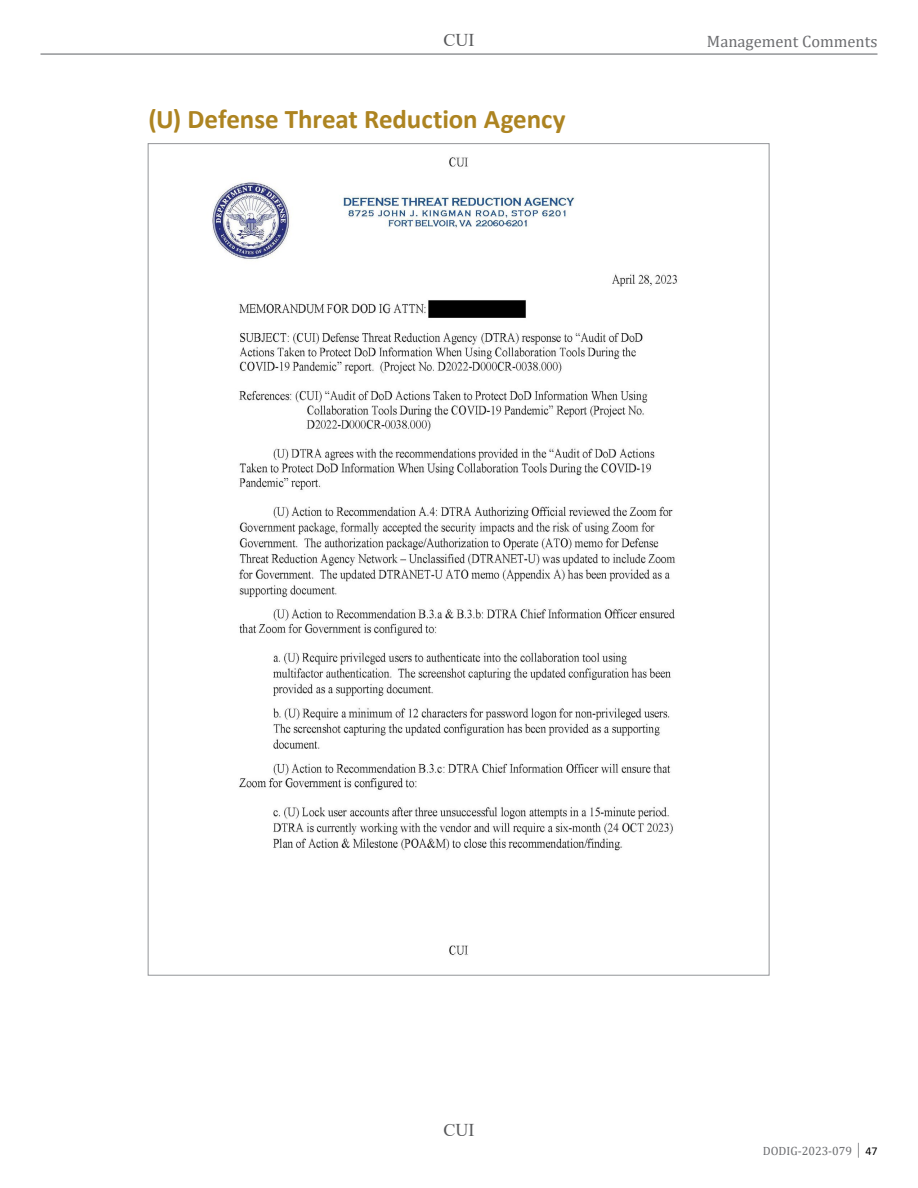
<style>
.page{position:relative;width:918px;height:1188px;background:#fff}
.page>*{position:absolute;margin:0;border:0;box-sizing:border-box;transform-origin:0 0}
.t1{font:700 27px "Calibri";letter-spacing:-.005em;color:#ad8421}
.t2{font:18px "Times New Roman";color:#58595b}
.t3{font:16.5px "Cambria";color:#6d6e71}
.t4{font:12px "Cambria";color:#6d6e71}
.s1{font-family:"Calibri";color:#000}
</style>
<div class="page">
<hr style="left:40px;top:53px;width:838px;height:2px;background:#939598">
<img style="left:212px;top:157px;width:465px;height:799px">
<p class="t2" style="left:444px;top:28px;width:32px">CUI</p>
<p class="t1" style="left:148px;top:100px;width:419px">(U) Defense Threat Reduction Agency</p>
<p class="t3" style="left:707px;top:31px;width:172px">Management Comments</p>
<p class="t2" style="left:444px;top:1117px;width:32px">CUI</p>
<p class="t4" style="left:763px;top:1143px;width:116px">DODIG-2023-079 │ <span class="s1">47</span></p>
</div>
